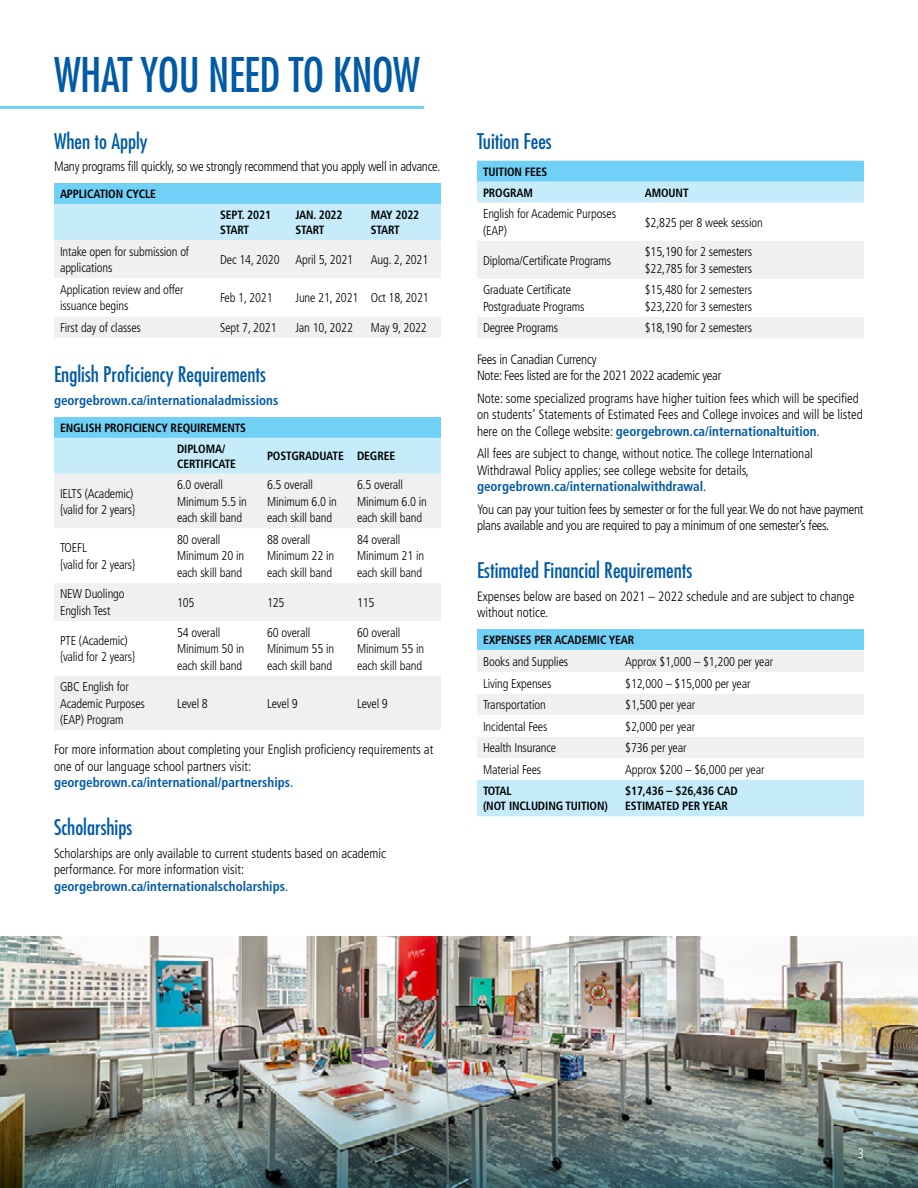
<style>
.page{position:relative;width:918px;height:1188px;background:#fff}
.page>*{position:absolute;margin:0;border:0;box-sizing:border-box;transform-origin:0 0}
.Title-31-blue{font:condensed 46.5px "Futura Std";letter-spacing:-.01em;color:#005aa5}
.Title-14-blue{font:condensed 21px "Futura Std";color:#005aa5}
.Body-9-black{font:300 condensed 13.5px/16.5px "Frutiger LT Std";color:#000}
.Body-9-black-2{font:300 condensed 13.5px/16.5px "Frutiger LT Std";letter-spacing:-.02em;color:#000}
.Body-9-black-3{font:700 condensed 13.5px "Frutiger LT Std";color:#005aa5}
.t1{font:300 condensed 13.5px "Frutiger LT Std";color:#fff}
.Chart_Body_1_Black{font:300 condensed 12.75px/16.5px "Frutiger LT Std";letter-spacing:-.01em;color:#000}
.Chart_Title_2_Black{font:700 condensed 12px/15px "Frutiger LT Std";letter-spacing:-.01em;color:#000}
.s1{font-weight:700;color:#005aa5}
.s2{font-size:12.75px}
</style>
<div class="page">
<div style="left:54px;top:183px;width:387px;height:21px;background:#70d0f6"></div>
<svg style="left:54px;top:204px;width:387px;height:134px"></svg>
<div style="left:54px;top:417px;width:387px;height:21px;background:#70d0f6"></div>
<div style="left:54px;top:438px;width:387px;height:36px;background:#c6ecfb"></div>
<div style="left:54px;top:474px;width:387px;height:256px;background:#f0f0f1"></div>
<svg style="left:54px;top:528px;width:387px;height:148px"></svg>
<svg style="left:477px;top:161px;width:387px;height:42px;background:#9cdef8"></svg>
<svg style="left:477px;top:241px;width:387px;height:97px"></svg>
<div style="left:477px;top:629px;width:387px;height:21px;background:#70d0f6"></div>
<svg style="left:477px;top:651px;width:387px;height:165px"></svg>
<img style="left:0;top:936px;width:880px;height:56px">
<hr style="left:0;top:106px;width:424px;height:3px;background:#70d0f6">
<img style="left:0;top:992px;width:918px;height:196px">
<p class="Title-31-blue" style="left:54px;top:47px;width:368px">WHAT YOU NEED TO KNOW</p>
<p class="Title-14-blue" style="left:54px;top:128px;width:95px">When to Apply</p>
<p class="Body-9-black-2" style="left:54px;top:158px;width:388px">Many programs fill quickly, so we strongly recommend that you apply well in advance.</p>
<p class="Chart_Title_2_Black" style="left:60px;top:187px;width:98px">APPLICATION CYCLE</p>
<p class="Chart_Title_2_Black" style="left:220px;top:208px;width:52px">SEPT. 2021<br>START</p>
<p class="Chart_Title_2_Black" style="left:296px;top:208px;width:49px">JAN. 2022<br>START</p>
<p class="Chart_Title_2_Black" style="left:371px;top:208px;width:50px">MAY 2022<br>START</p>
<p class="Chart_Body_1_Black" style="left:60px;top:243px;width:131px">Intake open for submission of applications</p>
<p class="Chart_Body_1_Black" style="left:220px;top:252px;width:61px">Dec 14, 2020</p>
<p class="Chart_Body_1_Black" style="left:296px;top:252px;width:59px">April 5, 2021</p>
<p class="Chart_Body_1_Black" style="left:371px;top:252px;width:59px">Aug. 2, 2021</p>
<p class="Chart_Body_1_Black" style="left:60px;top:281px;width:125px">Application review and offer issuance begins</p>
<p class="Chart_Body_1_Black" style="left:220px;top:290px;width:54px">Feb 1, 2021</p>
<p class="Chart_Body_1_Black" style="left:296px;top:290px;width:64px">June 21, 2021</p>
<p class="Chart_Body_1_Black" style="left:371px;top:290px;width:60px">Oct 18, 2021</p>
<p class="Chart_Body_1_Black" style="left:60px;top:319px;width:82px">First day of classes</p>
<p class="Chart_Body_1_Black" style="left:220px;top:319px;width:58px">Sept 7, 2021</p>
<p class="Chart_Body_1_Black" style="left:296px;top:319px;width:59px">Jan 10, 2022</p>
<p class="Chart_Body_1_Black" style="left:371px;top:319px;width:58px">May 9, 2022</p>
<p class="Title-14-blue" style="left:54px;top:362px;width:213px">English Proficiency Requirements</p>
<p class="Body-9-black-3" style="left:54px;top:392px;width:226px">georgebrown.ca/internationaladmissions</p>
<p class="Chart_Title_2_Black" style="left:60px;top:420px;width:188px">ENGLISH PROFICIENCY REQUIREMENTS</p>
<p class="Chart_Title_2_Black" style="left:177px;top:441px;width:61px">DIPLOMA/<br>CERTIFICATE</p>
<p class="Chart_Title_2_Black" style="left:267px;top:449px;width:78px">POSTGRADUATE</p>
<p class="Chart_Title_2_Black" style="left:357px;top:449px;width:40px">DEGREE</p>
<p class="Chart_Body_1_Black" style="left:60px;top:485px;width:77px">IELTS (Academic) {valid for 2 years}</p>
<p class="Chart_Body_1_Black" style="left:177px;top:477px;width:72px">6.0 overall<br>Minimum 5.5 in each skill band</p>
<p class="Chart_Body_1_Black" style="left:267px;top:477px;width:72px">6.5 overall<br>Minimum 6.0 in each skill band</p>
<p class="Chart_Body_1_Black" style="left:357px;top:477px;width:72px">6.5 overall<br>Minimum 6.0 in each skill band</p>
<p class="Chart_Body_1_Black" style="left:60px;top:540px;width:77px">TOEFL<br>{valid for 2 years}</p>
<p class="Chart_Body_1_Black" style="left:177px;top:531px;width:69px">80 overall<br>Minimum 20 in each skill band</p>
<p class="Chart_Body_1_Black" style="left:267px;top:531px;width:69px">88 overall<br>Minimum 22 in each skill band</p>
<p class="Chart_Body_1_Black" style="left:357px;top:531px;width:69px">84 overall<br>Minimum 21 in each skill band</p>
<p class="Chart_Body_1_Black" style="left:60px;top:586px;width:66px">NEW Duolingo<br>English Test</p>
<p class="Chart_Body_1_Black" style="left:177px;top:594px;width:19px">105</p>
<p class="Chart_Body_1_Black" style="left:267px;top:594px;width:19px">125</p>
<p class="Chart_Body_1_Black" style="left:357px;top:594px;width:19px">115</p>
<p class="Chart_Body_1_Black" style="left:60px;top:632px;width:77px">PTE (Academic) {valid for 2 years}</p>
<p class="Chart_Body_1_Black" style="left:177px;top:624px;width:69px">54 overall<br>Minimum 50 in each skill band</p>
<p class="Chart_Body_1_Black" style="left:267px;top:624px;width:69px">60 overall<br>Minimum 55 in each skill band</p>
<p class="Chart_Body_1_Black" style="left:357px;top:624px;width:69px">60 overall<br>Minimum 55 in each skill band</p>
<p class="Chart_Body_1_Black" style="left:60px;top:679px;width:86px">GBC English for<br>Academic Purposes (EAP) Program</p>
<p class="Chart_Body_1_Black" style="left:177px;top:695px;width:32px">Level 8</p>
<p class="Chart_Body_1_Black" style="left:267px;top:695px;width:32px">Level 9</p>
<p class="Chart_Body_1_Black" style="left:357px;top:695px;width:32px">Level 9</p>
<p class="Body-9-black" style="left:54px;top:741px;width:381px">For more information about completing your English proficiency requirements at one of our language school partners visit: <span class="s1">georgebrown.ca/international/partnerships</span>.</p>
<p class="Title-14-blue" style="left:54px;top:815px;width:80px">Scholarships</p>
<p class="Body-9-black" style="left:54px;top:845px;width:333px">Scholarships are only available to current students based on academic performance. For more information visit: <span class="s1">georgebrown.ca/internationalscholarships</span>.</p>
<p class="Title-14-blue" style="left:477px;top:128px;width:76px">Tuition Fees</p>
<p class="Chart_Title_2_Black" style="left:483px;top:164px;width:66px">TUITION FEES</p>
<p class="Chart_Title_2_Black" style="left:483px;top:185px;width:51px">PROGRAM</p>
<p class="Chart_Title_2_Black" style="left:645px;top:185px;width:45px">AMOUNT</p>
<p class="Chart_Body_1_Black" style="left:483px;top:206px;width:135px">English for Academic Purposes (EAP)</p>
<p class="Chart_Body_1_Black" style="left:645px;top:214px;width:120px">$2,825 per 8 week session</p>
<p class="Chart_Body_1_Black" style="left:483px;top:252px;width:130px">Diploma/Certificate Programs</p>
<p class="Chart_Body_1_Black" style="left:645px;top:244px;width:109px">$15,190 for 2 semesters</p>
<p class="Chart_Body_1_Black" style="left:645px;top:260px;width:109px">$22,785 for 3 semesters</p>
<p class="Chart_Body_1_Black" style="left:483px;top:282px;width:103px">Graduate Certificate<br>Postgraduate Programs</p>
<p class="Chart_Body_1_Black" style="left:645px;top:282px;width:109px">$15,480 for 2 semesters</p>
<p class="Chart_Body_1_Black" style="left:645px;top:298px;width:109px">$23,220 for 3 semesters</p>
<p class="Chart_Body_1_Black" style="left:483px;top:320px;width:77px">Degree Programs</p>
<p class="Chart_Body_1_Black" style="left:645px;top:320px;width:109px">$18,190 for 2 semesters</p>
<p class="Body-9-black-2" style="left:477px;top:351px;width:246px">Fees in Canadian Currency<br>Note: Fees listed are for the 2021 2022 academic year</p>
<p class="Body-9-black" style="left:477px;top:390px;width:387px">Note: some specialized programs have higher tuition fees which will be specified on students’ Statements of Estimated Fees and College invoices and will be listed here on the College website: <span class="s1">georgebrown.ca/internationaltuition</span>.</p>
<p class="Body-9-black" style="left:477px;top:446px;width:337px">All fees are subject to change, without notice. The college International<br>Withdrawal Policy applies; see college website for details, <span class="s1">georgebrown.ca/internationalwithdrawal</span>.</p>
<p class="Body-9-black-2" style="left:477px;top:501px;width:388px">You can pay your tuition fees by semester or for the full year. We do not have payment plans available and you are required to pay a minimum of one semester’s fees.</p>
<p class="Title-14-blue" style="left:477px;top:558px;width:217px">Estimated Financial Requirements</p>
<p class="Body-9-black" style="left:477px;top:588px;width:379px">Expenses below are based on 2021 – 2022 schedule and are subject to change without notice.</p>
<p class="Chart_Title_2_Black" style="left:483px;top:633px;width:153px">EXPENSES PER ACADEMIC YEAR</p>
<p class="Chart_Body_1_Black" style="left:483px;top:654px;width:87px">Books and Supplies</p>
<p class="Chart_Body_1_Black" style="left:625px;top:654px;width:150px">Approx $1,000 – $1,200 per year</p>
<p class="Chart_Body_1_Black" style="left:483px;top:675px;width:70px">Living Expenses</p>
<p class="Chart_Body_1_Black" style="left:625px;top:675px;width:127px">$12,000 – $15,000 per year</p>
<p class="Chart_Body_1_Black" style="left:483px;top:697px;width:64px">Transportation</p>
<p class="Chart_Body_1_Black" style="left:625px;top:697px;width:72px">$1,500 per year</p>
<p class="Chart_Body_1_Black" style="left:483px;top:718px;width:66px">Incidental Fees</p>
<p class="Chart_Body_1_Black" style="left:625px;top:718px;width:72px">$2,000 per year</p>
<p class="Chart_Body_1_Black" style="left:483px;top:740px;width:75px">Health Insurance</p>
<p class="Chart_Body_1_Black" style="left:625px;top:740px;width:63px">$736 per year</p>
<p class="Chart_Body_1_Black" style="left:483px;top:761px;width:60px">Material Fees</p>
<p class="Chart_Body_1_Black" style="left:625px;top:761px;width:141px">Approx $200 – $6,000 per year</p>
<p class="Chart_Title_2_Black" style="left:483px;top:783px;width:126px">TOTAL<br>(NOT INCLUDING TUITION)</p>
<p class="Chart_Title_2_Black" style="left:625px;top:784px;width:114px">$17,436 <span class="s2">–</span> $26,436 CAD<br>ESTIMATED PER YEAR</p>
<p class="t1" style="left:858px;top:1145px;width:8px">3</p>
</div>
